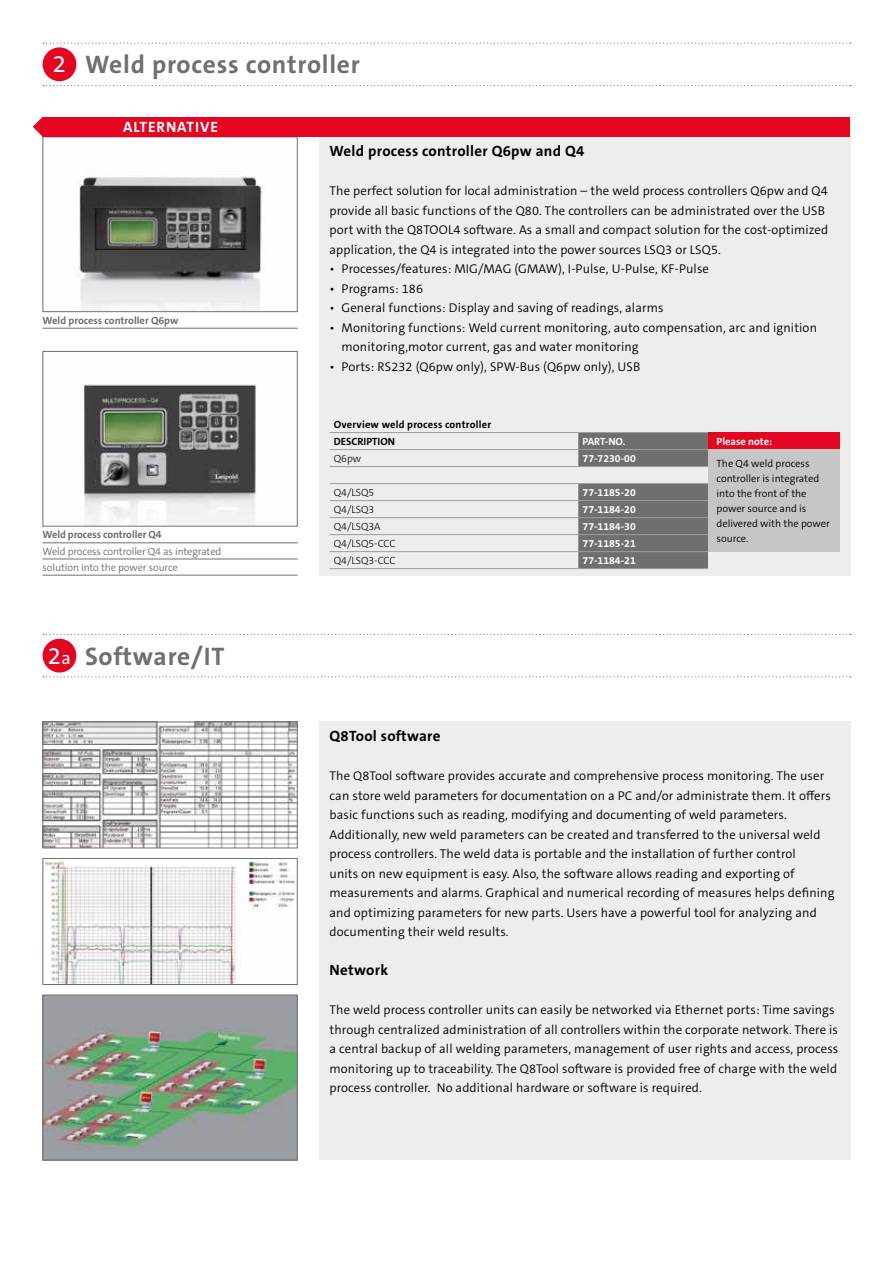
<style>
.page{position:relative;width:893px;height:1263px;background:#fff}
.page>*{position:absolute;margin:0;border:0;box-sizing:border-box;transform-origin:0 0}
.t1{font:700 25.5px "The Sans C5";letter-spacing:.03em;color:#706f6f}
.t2{font:700 15px "The Sans C5";letter-spacing:.02em;color:#000}
.t3{font:700 15px "The Sans C5";letter-spacing:.06em;color:#fff}
.t4{font:300 12.75px/19.5px "The Sans C5";letter-spacing:.01em;color:#000}
.t5{font:300 10.5px/15px "The Sans C5";color:#000}
.t6{font:700 10.5px "The Sans C5";color:#fff}
.t7{font:300 10.5px/16.2px "The Sans C5";letter-spacing:-.01em;color:#706f6f}
.t8{font:300 10.5px "The Sans C5";color:#000}
.t9{font:700 10.5px "The Sans C5";letter-spacing:-.01em;color:#706f6f}
.t10{font:700 10.5px/17px "The Sans C5";letter-spacing:.02em;color:#000}
.s1{font-weight:400;font-size:24px;color:#fff}
.s2{font-weight:400;font-size:18px;color:#fff}
</style>
<div class="page">
<svg style="left:43px;top:43px;width:808px;height:1px"></svg>
<svg style="left:43px;top:85px;width:808px;height:1px"></svg>
<div style="left:43px;top:47px;width:33px;height:34px;background:#e40521;border-radius:50%"></div>
<div style="left:319px;top:722px;width:531px;height:438px;background:#ededed"></div>
<div style="left:319px;top:117px;width:531px;height:458px;background:#ededed"></div>
<svg style="left:578px;top:433px;width:130px;height:135px;background:#807f7f"></svg>
<div style="left:708px;top:433px;width:132px;height:17px;background:#e40521"></div>
<div style="left:708px;top:450px;width:132px;height:102px;background:#c6c6c6"></div>
<hr style="left:330px;top:432px;width:248px;height:1px;background:#9d9d9c">
<hr style="left:578px;top:432px;width:130px;height:1px;background:#9d9d9c">
<hr style="left:330px;top:449px;width:248px;height:1px;background:#9d9d9c">
<hr style="left:578px;top:449px;width:130px;height:1px;background:#9d9d9c">
<hr style="left:330px;top:466px;width:248px;height:1px;background:#9d9d9c">
<hr style="left:578px;top:466px;width:130px;height:1px;background:#9d9d9c">
<hr style="left:330px;top:483px;width:248px;height:1px;background:#9d9d9c">
<hr style="left:578px;top:483px;width:130px;height:1px;background:#9d9d9c">
<hr style="left:330px;top:500px;width:248px;height:1px;background:#9d9d9c">
<hr style="left:578px;top:500px;width:130px;height:1px;background:#9d9d9c">
<hr style="left:330px;top:534px;width:248px;height:1px;background:#9d9d9c">
<hr style="left:578px;top:534px;width:130px;height:1px;background:#9d9d9c">
<hr style="left:330px;top:551px;width:248px;height:1px;background:#9d9d9c">
<hr style="left:578px;top:551px;width:130px;height:1px;background:#9d9d9c">
<hr style="left:330px;top:517px;width:248px;height:1px;background:#9d9d9c">
<hr style="left:330px;top:568px;width:248px;height:1px;background:#9d9d9c">
<hr style="left:578px;top:517px;width:130px;height:1px;background:#9d9d9c">
<hr style="left:578px;top:568px;width:130px;height:1px;background:#9d9d9c">
<img style="left:45px;top:997px;width:251px;height:161px">
<div style="left:43px;top:995px;width:255px;height:165px;border:1px solid #706f6f"></div>
<img style="left:84px;top:384px;width:172px;height:140px">
<div style="left:43px;top:351px;width:255px;height:175px;border:1px solid #706f6f"></div>
<img style="left:45px;top:724px;width:251px;height:122px">
<div style="left:43px;top:722px;width:255px;height:126px;border:1px solid #706f6f"></div>
<img style="left:45px;top:860px;width:250px;height:123px">
<div style="left:43px;top:858px;width:255px;height:127px;border:1px solid #706f6f"></div>
<img style="left:78px;top:177px;width:184px;height:133px">
<div style="left:43px;top:136px;width:255px;height:176px;border:1px solid #706f6f"></div>
<svg style="left:43px;top:634px;width:808px;height:1px"></svg>
<svg style="left:43px;top:676px;width:808px;height:1px"></svg>
<div style="left:43px;top:117px;width:807px;height:19px;background:#e40521"></div>
<svg style="left:33px;top:117px;width:19px;height:20px"></svg>
<div style="left:43px;top:639px;width:33px;height:33px;background:#e40521;border-radius:50%"></div>
<hr style="left:43px;top:542px;width:255px;height:1px;background:#706f6f">
<hr style="left:43px;top:559px;width:255px;height:1px;background:#706f6f">
<hr style="left:43px;top:575px;width:255px;height:1px;background:#706f6f">
<hr style="left:43px;top:328px;width:255px;height:1px;background:#706f6f">
<h1 class="t1" style="left:53px;top:48px;width:308px"><span class="s1">2</span> Weld process controller</h1>
<p class="t3" style="left:123px;top:117px;width:96px">ALTERNATIVE</p>
<p class="t9" style="left:43px;top:313px;width:137px">Weld process controller Q6pw</p>
<p class="t9" style="left:43px;top:528px;width:121px">Weld process controller Q4</p>
<p class="t7" style="left:43px;top:543px;width:180px">Weld process controller Q4 as integrated solution into the power source</p>
<h1 class="t1" style="left:48px;top:640px;width:178px"><span class="s1">2</span><span class="s2">a</span> Software/IT</h1>
<p class="t2" style="left:330px;top:141px;width:256px">Weld process controller Q6pw and Q4</p>
<p class="t4" style="left:330px;top:181px;width:500px">The perfect solution for local administration – the weld process controllers Q6pw and Q4 provide all basic functions of the Q80. The controllers can be administrated over the USB port with the Q8TOOL4 software. As a small and compact solution for the cost-optimized application, the Q4 is integrated into the power sources LSQ3 or LSQ5.</p>
<p class="t4" style="left:330px;top:259px;width:381px">• Processes/features: MIG/MAG (GMAW), I-Pulse, U-Pulse, KF-Pulse</p>
<p class="t4" style="left:330px;top:279px;width:95px">• Programs: 186</p>
<p class="t4" style="left:330px;top:298px;width:336px">• General functions: Display and saving of readings, alarms</p>
<p class="t4" style="left:342px;top:318px;width:477px;text-indent:-12px">• Monitoring functions: Weld current monitoring, auto compensation, arc and ignition monitoring,motor current, gas and water monitoring</p>
<p class="t4" style="left:330px;top:357px;width:312px">• Ports: RS232 (Q6pw only), SPW-Bus (Q6pw only), USB</p>
<p class="t10" style="left:334px;top:416px;width:159px">Overview weld process controller<br>DESCRIPTION</p>
<p class="t6" style="left:583px;top:435px;width:44px">PART-NO.</p>
<p class="t6" style="left:716px;top:435px;width:57px">Please note:</p>
<p class="t8" style="left:334px;top:452px;width:29px">Q6pw</p>
<p class="t6" style="left:583px;top:452px;width:55px">77-7230-00</p>
<p class="t8" style="left:334px;top:486px;width:42px">Q4/LSQ5</p>
<p class="t6" style="left:583px;top:486px;width:55px">77-1185-20</p>
<p class="t8" style="left:334px;top:503px;width:42px">Q4/LSQ3</p>
<p class="t6" style="left:583px;top:503px;width:55px">77-1184-20</p>
<p class="t8" style="left:334px;top:520px;width:48px">Q4/LSQ3A</p>
<p class="t6" style="left:583px;top:520px;width:55px">77-1184-30</p>
<p class="t8" style="left:334px;top:537px;width:64px">Q4/LSQ5-CCC</p>
<p class="t6" style="left:583px;top:537px;width:55px">77-1185-21</p>
<p class="t8" style="left:334px;top:554px;width:64px">Q4/LSQ3-CCC</p>
<p class="t6" style="left:583px;top:554px;width:55px">77-1184-21</p>
<p class="t5" style="left:716px;top:456px;width:115px">The Q4 weld process controller is integrated into the front of the power source and is delivered with the power source.</p>
<p class="t2" style="left:330px;top:726px;width:112px">Q8Tool software</p>
<p class="t4" style="left:330px;top:766px;width:506px">The Q8Tool software provides accurate and comprehensive process monitoring. The user can store weld parameters for documentation on a PC and/or administrate them. It offers basic functions such as reading, modifying and documenting of weld parameters.<br>Additionally, new weld parameters can be created and transferred to the universal weld process controllers. The weld data is portable and the installation of further control<br>units on new equipment is easy. Also, the software allows reading and exporting of measurements and alarms. Graphical and numerical recording of measures helps defining and optimizing parameters for new parts. Users have a powerful tool for analyzing and documenting their weld results.</p>
<p class="t2" style="left:330px;top:960px;width:60px">Network</p>
<p class="t4" style="left:330px;top:1000px;width:510px">The weld process controller units can easily be networked via Ethernet ports: Time savings through centralized administration of all controllers within the corporate network. There is a central backup of all welding parameters, management of user rights and access, process monitoring up to traceability. The Q8Tool software is provided free of charge with the weld process controller. No additional hardware or software is required.</p>
</div>
